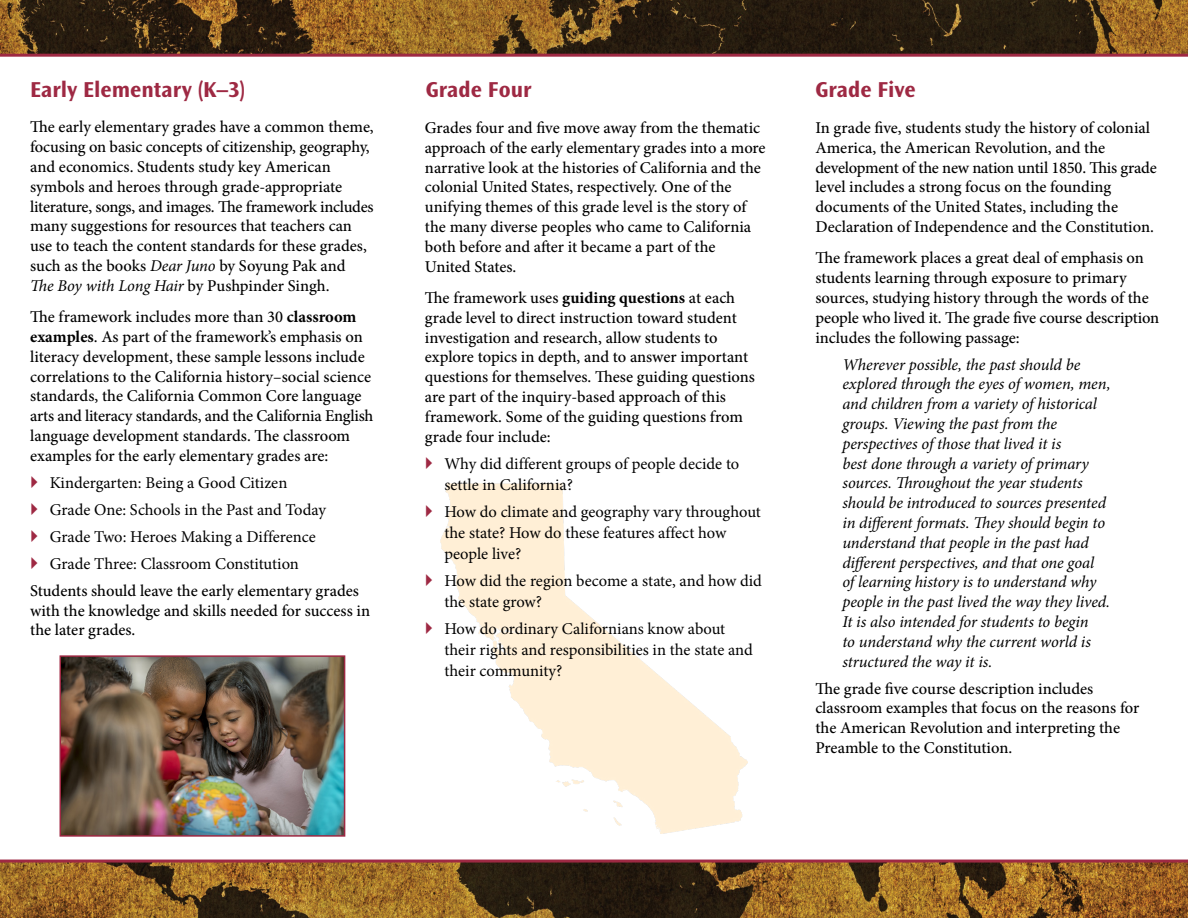
<style>
.page{position:relative;width:1188px;height:918px;background:#fff}
.page>*{position:absolute;margin:0;border:0;box-sizing:border-box;transform-origin:0 0}
.Header_2{font:700 22.5px "Ocean Sans MT Pro";color:#9e2943}
.t1{font:500 16.5px/19.8px "Minion Pro";letter-spacing:-.005em;color:#000}
.t2{font:italic 16.5px/19.8px "Minion Pro";letter-spacing:-.005em;color:#000}
.t3{font:16.5px/21px "Minion Pro";color:#000}
.s1{font-weight:400;font-style:italic}
.s2{font-weight:700}
</style>
<div class="page">
<img style="left:0;top:863px;width:1188px;height:55px">
<img style="left:0;top:0;width:1188px;height:54px">
<img style="left:440px;top:483px;width:308px;height:350px">
<hr style="left:0;top:860px;width:1188px;height:3px;background:#9e2943">
<hr style="left:0;top:54px;width:1188px;height:3px;background:#9e2943">
<img style="left:63px;top:658px;width:279px;height:176px">
<div style="left:60px;top:655px;width:285px;height:182px;border:2px solid #9e2943"></div>
<h2 class="Header_2" style="left:30px;top:76px;width:217px">Early Elementary (K–3)</h2>
<p class="t1" style="left:30px;top:117px;width:345px">The early elementary grades have a common theme, focusing on basic concepts of citizenship, geography, and economics. Students study key American symbols and heroes through grade-appropriate literature, songs, and images. The framework includes many suggestions for resources that teachers can use to teach the content standards for these grades, such as the books <span class="s1">Dear Juno</span> by Soyung Pak and<br><span class="s1">The Boy with Long Hair</span> by Pushpinder Singh.</p>
<p class="t1" style="left:30px;top:307px;width:345px">The framework includes more than 30 <span class="s2">classroom examples</span>. As part of the framework’s emphasis on literacy development, these sample lessons include correlations to the California history–social science standards, the California Common Core language arts and literacy standards, and the California English language development standards. The classroom examples for the early elementary grades are:</p>
<p class="t3" style="left:50px;top:472px;width:239px">Kindergarten: Being a Good Citizen</p>
<p class="t3" style="left:50px;top:499px;width:278px">Grade One: Schools in the Past and Today</p>
<p class="t3" style="left:50px;top:526px;width:268px">Grade Two: Heroes Making a Difference</p>
<p class="t3" style="left:50px;top:553px;width:251px">Grade Three: Classroom Constitution</p>
<p class="t1" style="left:30px;top:581px;width:341px">Students should leave the early elementary grades with the knowledge and skills needed for success in the later grades.</p>
<h2 class="Header_2" style="left:426px;top:76px;width:107px">Grade Four</h2>
<p class="t1" style="left:425px;top:118px;width:342px">Grades four and five move away from the thematic approach of the early elementary grades into a more narrative look at the histories of California and the colonial United States, respectively. One of the unifying themes of this grade level is the story of the many diverse peoples who came to California both before and after it became a part of the<br>United States.</p>
<p class="t1" style="left:425px;top:288px;width:332px">The framework uses <span class="s2">guiding questions</span> at each grade level to direct instruction toward student investigation and research, allow students to explore topics in depth, and to answer important questions for themselves. These guiding questions are part of the inquiry-based approach of this framework. Some of the guiding questions from grade four include:</p>
<p class="t3" style="left:444px;top:453px;width:296px">Why did different groups of people decide to settle in California?</p>
<p class="t3" style="left:444px;top:501px;width:318px">How do climate and geography vary throughout the state? How do these features affect how people live?</p>
<p class="t3" style="left:444px;top:570px;width:319px">How did the region become a state, and how did the state grow?</p>
<p class="t3" style="left:444px;top:618px;width:310px">How do ordinary Californians know about their rights and responsibilities in the state and their community?</p>
<h2 class="Header_2" style="left:816px;top:76px;width:102px">Grade Five</h2>
<p class="t1" style="left:815px;top:118px;width:343px">In grade five, students study the history of colonial America, the American Revolution, and the development of the new nation until 1850. This grade level includes a strong focus on the founding documents of the United States, including the Declaration of Independence and the Constitution.</p>
<p class="t1" style="left:815px;top:248px;width:345px">The framework places a great deal of emphasis on students learning through exposure to primary sources, studying history through the words of the people who lived it. The grade five course description includes the following passage:</p>
<p class="t2" style="left:842px;top:354px;width:270px">Wherever possible, the past should be explored through the eyes of women, men, and children from a variety of historical groups. Viewing the past from the perspectives of those that lived it is<br>best done through a variety of primary sources. Throughout the year students should be introduced to sources presented in different formats. They should begin to understand that people in the past had different perspectives, and that one goal<br>of learning history is to understand why people in the past lived the way they lived.<br>It is also intended for students to begin<br>to understand why the current world is structured the way it is.</p>
<p class="t1" style="left:815px;top:679px;width:325px">The grade five course description includes classroom examples that focus on the reasons for the American Revolution and interpreting the Preamble to the Constitution.</p>
</div>
